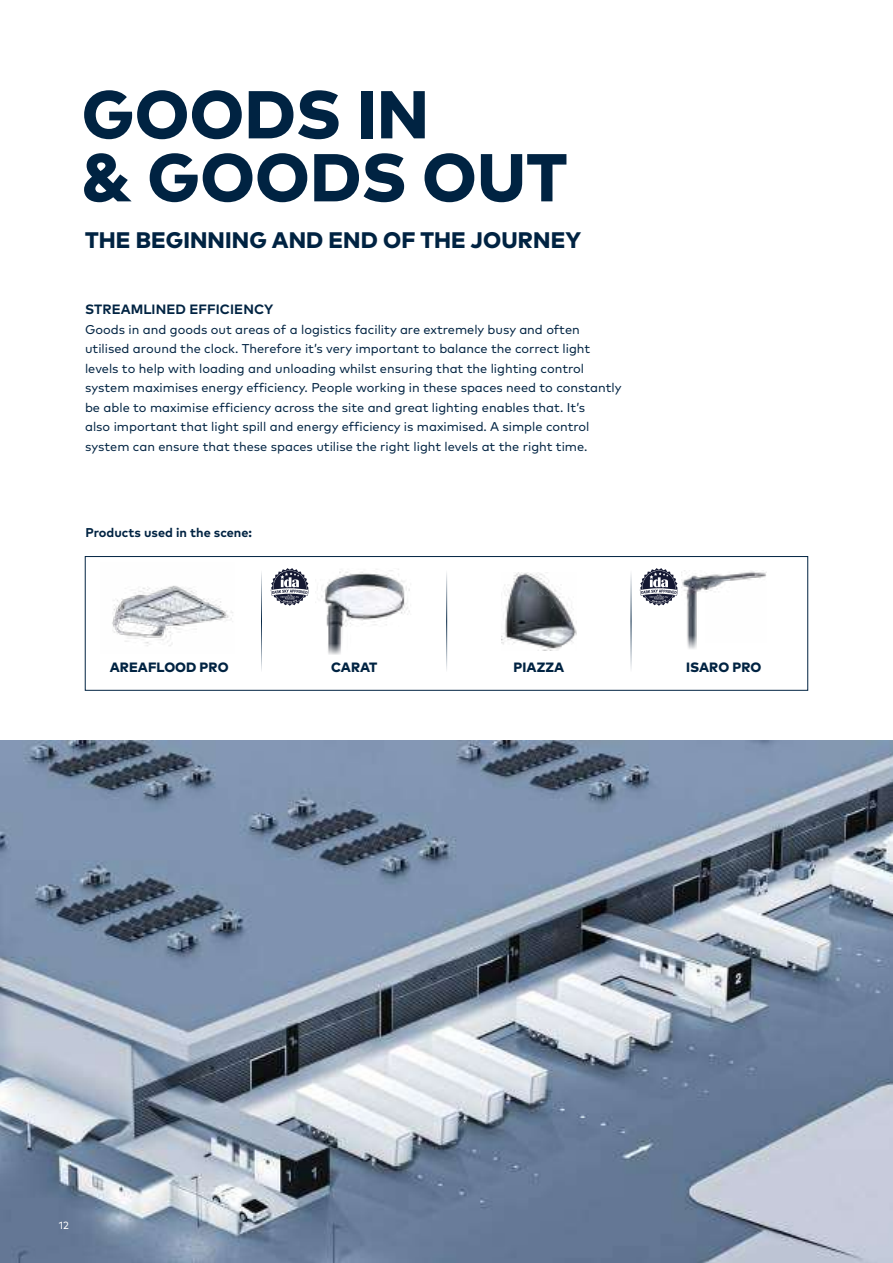
<style>
.page{position:relative;width:893px;height:1263px;background:#fff}
.page>*{position:absolute;margin:0;border:0;box-sizing:border-box;transform-origin:0 0}
.t1{font:800 67.5px/63px "Mark Pro";letter-spacing:.005em;color:#002342}
.t2{font:800 22.5px "Mark Pro";letter-spacing:.005em;color:#002342}
.t3{font:800 13.5px "Mark Pro";letter-spacing:.005em;color:#002342}
.t4{font:700 13.5px "Mark Pro";letter-spacing:.005em;color:#002342}
.t5{font:12.75px/19.5px "Mark Pro";color:#002342}
.t6{font:700 12.75px "Mark Pro";color:#002342}
.t7{font:10.5px "Mark Pro";color:#fff}
</style>
<div class="page">
<div style="left:85px;top:556px;width:723px;height:134px;border:1px solid #002342"></div>
<img style="left:321px;top:569px;width:89px;height:86px">
<img style="left:0;top:741px;width:893px;height:522px">
<img style="left:501px;top:572px;width:76px;height:78px">
<hr style="left:261px;top:569px;width:1px;height:103px;background:#002342">
<hr style="left:446px;top:569px;width:1px;height:103px;background:#002342">
<hr style="left:631px;top:569px;width:1px;height:103px;background:#002342">
<img style="left:682px;top:570px;width:84px;height:79px">
<svg style="left:640px;top:568px;width:38px;height:38px"></svg>
<svg style="left:271px;top:568px;width:38px;height:38px"></svg>
<img style="left:112px;top:585px;width:121px;height:61px">
<h1 class="t1" style="left:82px;top:77px;width:487px">GOODS IN<br>&amp; GOODS OUT</h1>
<h2 class="t2" style="left:85px;top:222px;width:498px">THE BEGINNING AND END OF THE JOURNEY</h2>
<p class="t4" style="left:85px;top:299px;width:190px">STREAMLINED EFFICIENCY</p>
<p class="t5" style="left:85px;top:319px;width:538px">Goods in and goods out areas of a logistics facility are extremely busy and often utilised around the clock. Therefore it’s very important to balance the correct light levels to help with loading and unloading whilst ensuring that the lighting control system maximises energy efficiency. People working in these spaces need to constantly be able to maximise efficiency across the site and great lighting enables that. It’s<br>also important that light spill and energy efficiency is maximised. A simple control system can ensure that these spaces utilise the right light levels at the right time.</p>
<p class="t6" style="left:85px;top:522px;width:168px">Products used in the scene:</p>
<p class="t3" style="left:110px;top:657px;width:120px">AREAFLOOD PRO</p>
<p class="t3" style="left:331px;top:657px;width:48px">CARAT</p>
<p class="t3" style="left:514px;top:657px;width:52px">PIAZZA</p>
<p class="t3" style="left:686px;top:657px;width:77px">ISARO PRO</p>
<p class="t7" style="left:59px;top:1218px;width:12px">12</p>
</div>
